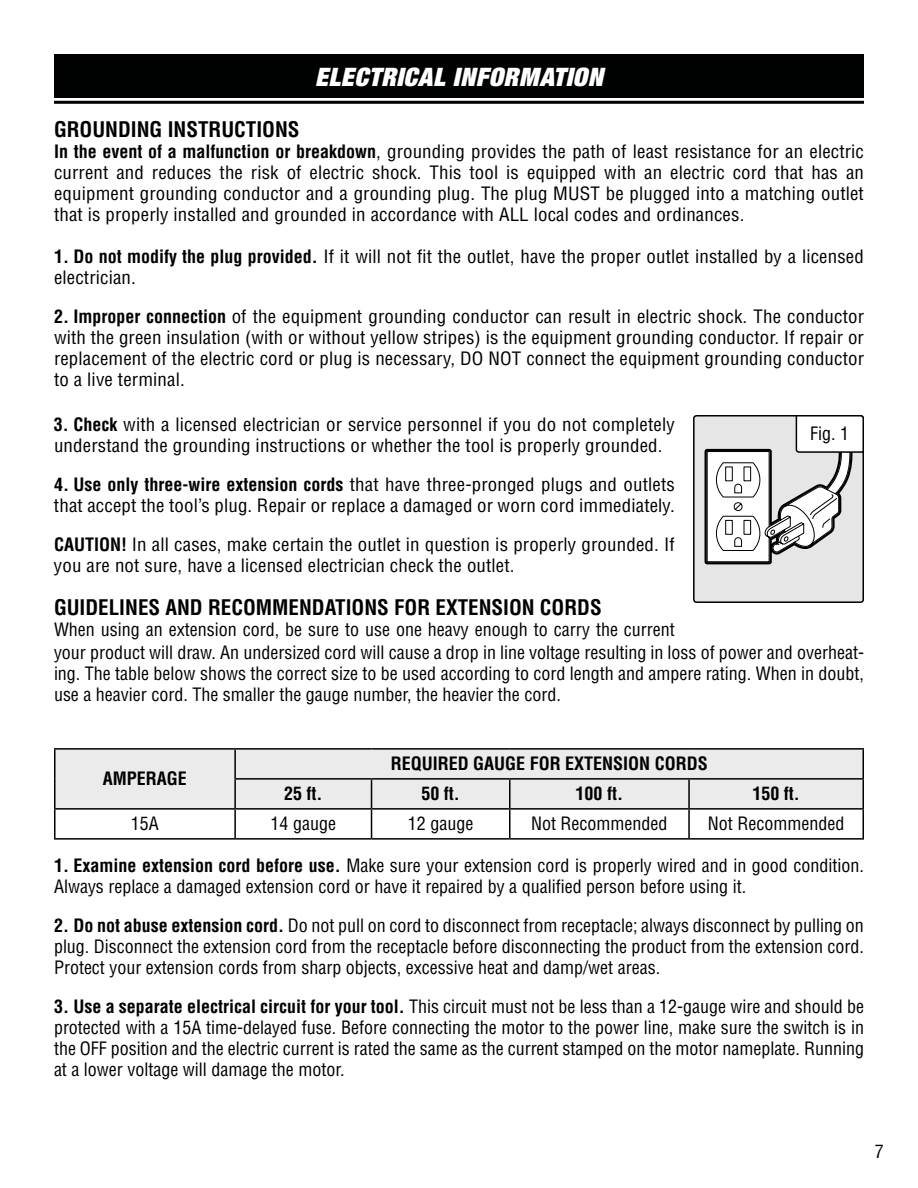
<style>
.page{position:relative;width:918px;height:1188px;background:#fff}
.page>*{position:absolute;margin:0;border:0;box-sizing:border-box;transform-origin:0 0}
.t1{font:italic 900 expanded 25.5px "Helvetica Neue";letter-spacing:.025em;color:#fff}
.t2{font:700 condensed 21px "Helvetica LT Std";color:#000}
.t3{font:condensed 18px/21px "Helvetica LT Std";letter-spacing:.01em;color:#000;scale:1.05 1}
.t4{font:condensed 18px/21px "Helvetica LT Std";letter-spacing:.01em;color:#000;text-align:justify}
.t5{font:700 condensed 18px "Helvetica LT Std";color:#000}
.s1{font-weight:700}
</style>
<div class="page">
<div style="left:54px;top:54px;width:810px;height:44px;background:#000101"></div>
<hr style="left:54px;top:101px;width:810px;height:3px;background:#000">
<div style="left:56px;top:750px;width:806px;height:58px;background:#ebebec"></div>
<hr style="left:54px;top:748px;width:181px;height:2px;background:#000">
<hr style="left:54px;top:750px;width:2px;height:29px;background:#000">
<hr style="left:235px;top:748px;width:137px;height:2px;background:#000">
<hr style="left:234px;top:750px;width:2px;height:28px;background:#000">
<hr style="left:372px;top:748px;width:138px;height:2px;background:#000">
<hr style="left:510px;top:748px;width:179px;height:2px;background:#000">
<hr style="left:689px;top:748px;width:175px;height:2px;background:#000">
<hr style="left:862px;top:750px;width:2px;height:28px;background:#000">
<hr style="left:54px;top:779px;width:2px;height:29px;background:#000">
<hr style="left:234px;top:778px;width:138px;height:2px;background:#000">
<hr style="left:234px;top:780px;width:2px;height:28px;background:#000">
<hr style="left:372px;top:778px;width:138px;height:2px;background:#000">
<hr style="left:510px;top:778px;width:179px;height:2px;background:#000">
<hr style="left:509px;top:780px;width:2px;height:28px;background:#000">
<hr style="left:689px;top:778px;width:175px;height:2px;background:#000">
<hr style="left:688px;top:780px;width:2px;height:28px;background:#000">
<hr style="left:862px;top:780px;width:2px;height:28px;background:#000">
<hr style="left:54px;top:808px;width:181px;height:2px;background:#000">
<hr style="left:235px;top:808px;width:137px;height:2px;background:#000">
<hr style="left:372px;top:808px;width:138px;height:2px;background:#000">
<hr style="left:510px;top:808px;width:179px;height:2px;background:#000">
<hr style="left:689px;top:808px;width:175px;height:2px;background:#000">
<hr style="left:54px;top:810px;width:2px;height:28px;background:#000">
<hr style="left:54px;top:838px;width:181px;height:2px;background:#000">
<hr style="left:234px;top:810px;width:2px;height:28px;background:#000">
<svg style="left:371px;top:780px;width:1px;height:58px"></svg>
<hr style="left:235px;top:838px;width:137px;height:2px;background:#000">
<hr style="left:372px;top:838px;width:138px;height:2px;background:#000">
<hr style="left:509px;top:810px;width:2px;height:28px;background:#000">
<hr style="left:688px;top:810px;width:2px;height:28px;background:#000">
<hr style="left:862px;top:810px;width:2px;height:28px;background:#000">
<hr style="left:510px;top:838px;width:179px;height:2px;background:#000">
<hr style="left:689px;top:838px;width:175px;height:2px;background:#000">
<div style="left:694px;top:416px;width:169px;height:186px;background:#e5e6e5;border-radius:3px"></div>
<div style="left:693px;top:415px;width:171px;height:188px;border:2px solid #000;border-radius:3px"></div>
<svg style="left:705px;top:415px;width:159px;height:149px"></svg>
<h1 class="t1" style="left:315px;top:61px;width:289px">ELECTRICAL INFORMATION</h1>
<p class="t2" style="left:54px;top:116px;width:247px">GROUNDING INSTRUCTIONS</p>
<p class="t3" style="left:54px;top:141px;width:773px;text-align:justify"><span class="s1">In the event of a malfunction or breakdown</span>, grounding provides the path of least resistance for an electric current and reduces the risk of electric shock. This tool is equipped with an electric cord that has an equipment grounding conductor and a grounding plug. The plug MUST be plugged into a matching outlet that is properly installed and grounded in accordance with ALL local codes and ordinances.</p>
<p class="t3" style="left:54px;top:246px;width:773px"><span class="s1">1. Do not modify the plug provided.</span> If it will not fit the outlet, have the proper outlet installed by a licensed electrician.</p>
<p class="t3" style="left:54px;top:306px;width:773px;text-align:justify"><span class="s1">2. Improper connection</span> of the equipment grounding conductor can result in electric shock. The conductor with the green insulation (with or without yellow stripes) is the equipment grounding conductor. If repair or replacement of the electric cord or plug is necessary, DO NOT connect the equipment grounding conductor to a live terminal.</p>
<p class="t3" style="left:54px;top:414px;width:593px"><span class="s1">3. Check</span> with a licensed electrician or service personnel if you do not completely understand the grounding instructions or whether the tool is properly grounded.</p>
<p class="t3" style="left:54px;top:474px;width:593px"><span class="s1">4. Use only three-wire extension cords</span> that have three-pronged plugs and outlets that accept the tool’s plug. Repair or replace a damaged or worn cord immediately.</p>
<p class="t3" style="left:54px;top:534px;width:593px"><span class="s1">CAUTION!</span> In all cases, make certain the outlet in question is properly grounded. If you are not sure, have a licensed electrician check the outlet.</p>
<p class="t2" style="left:54px;top:595px;width:549px">GUIDELINES AND RECOMMENDATIONS FOR EXTENSION CORDS</p>
<p class="t4" style="left:54px;top:619px;width:622px">When using an extension cord, be sure to use one heavy enough to carry the current</p>
<p class="t4" style="left:810px;top:423px;width:40px">Fig. 1</p>
<p class="t4" style="left:54px;top:642px;width:812px">your product will draw. An undersized cord will cause a drop in line voltage resulting in loss of power and overheat&shy;ing. The table below shows the correct size to be used according to cord length and ampere rating. When in doubt, use a heavier cord. The smaller the gauge number, the heavier the cord.</p>
<p class="t5" style="left:103px;top:767px;width:86px">AMPERAGE</p>
<p class="t5" style="left:391px;top:752px;width:319px">REQUIRED GAUGE FOR EXTENSION CORDS</p>
<p class="t5" style="left:284px;top:782px;width:40px">25 ft.</p>
<p class="t5" style="left:421px;top:782px;width:40px">50 ft.</p>
<p class="t5" style="left:576px;top:782px;width:49px">100 ft.</p>
<p class="t5" style="left:752px;top:782px;width:49px">150 ft.</p>
<p class="t4" style="left:131px;top:813px;width:30px">15A</p>
<p class="t4" style="left:271px;top:813px;width:67px">14 gauge</p>
<p class="t4" style="left:408px;top:813px;width:67px">12 gauge</p>
<p class="t4" style="left:531px;top:813px;width:138px">Not Recommended</p>
<p class="t4" style="left:708px;top:813px;width:138px">Not Recommended</p>
<p class="t4" style="left:54px;top:855px;width:812px"><span class="s1">1. Examine extension cord before use.</span> Make sure your extension cord is properly wired and in good condition.<br>Always replace a damaged extension cord or have it repaired by a qualified person before using it.</p>
<p class="t4" style="left:54px;top:915px;width:812px"><span class="s1">2. Do not abuse extension cord.</span> Do not pull on cord to disconnect from receptacle; always disconnect by pulling on plug. Disconnect the extension cord from the receptacle before disconnecting the product from the extension cord.<br>Protect your extension cords from sharp objects, excessive heat and damp/wet areas.</p>
<p class="t4" style="left:54px;top:996px;width:812px"><span class="s1">3. Use a separate electrical circuit for your tool.</span> This circuit must not be less than a 12-gauge wire and should be protected with a 15A time-delayed fuse. Before connecting the motor to the power line, make sure the switch is in the OFF position and the electric current is rated the same as the current stamped on the motor nameplate. Running at a lower voltage will damage the motor.</p>
<p class="t4" style="left:875px;top:1141px;width:10px">7</p>
</div>
